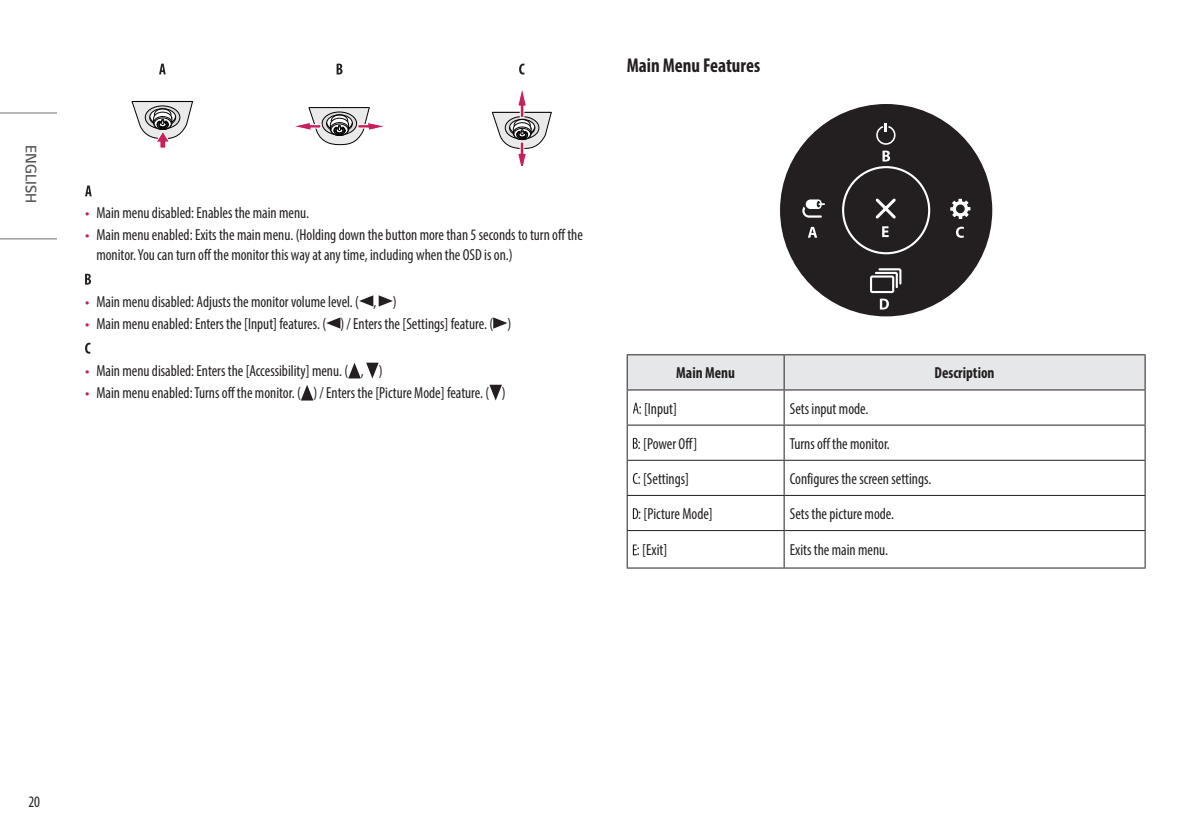
<style>
.page{position:relative;width:1191px;height:840px;background:#fff}
.page>*{position:absolute;margin:0;border:0;box-sizing:border-box;transform-origin:0 0}
.Title3{font:700 condensed 20px "Myriad Pro";color:#231f20;scale:.95 1}
.Body{font:condensed 16px/19.2px "Myriad Pro";color:#231f20;scale:.95 1}
.Body_Bold_Center{font:700 condensed 16px "Myriad Pro";color:#231f20;scale:.95 1}
.t1{font:300 16px "LG Smart";color:#57585a;scale:.95 1}
.s1{font-family:"LG Smart";font-stretch:normal;color:#c8205d}
</style>
<div class="page">
<hr style="left:0;top:112px;width:57px;height:1px;background:#6c6d70">
<hr style="left:0;top:238px;width:57px;height:1px;background:#6c6d70">
<svg style="left:159px;top:64px;width:7px;height:10px"></svg>
<svg style="left:336px;top:64px;width:6px;height:10px"></svg>
<svg style="left:519px;top:63px;width:5px;height:11px"></svg>
<svg style="left:131px;top:101px;width:62px;height:48px"></svg>
<svg style="left:295px;top:107px;width:89px;height:38px"></svg>
<svg style="left:491px;top:90px;width:61px;height:75px"></svg>
<svg style="left:85px;top:185px;width:7px;height:11px"></svg>
<svg style="left:85px;top:273px;width:6px;height:11px"></svg>
<svg style="left:359px;top:295px;width:14px;height:11px"></svg>
<svg style="left:379px;top:295px;width:14px;height:11px"></svg>
<svg style="left:326px;top:317px;width:14px;height:11px"></svg>
<svg style="left:493px;top:317px;width:14px;height:11px"></svg>
<svg style="left:85px;top:342px;width:6px;height:11px"></svg>
<svg style="left:348px;top:362px;width:31px;height:16px"></svg>
<svg style="left:301px;top:385px;width:12px;height:15px"></svg>
<svg style="left:489px;top:384px;width:13px;height:16px"></svg>
<div style="left:779px;top:103px;width:214px;height:214px;background:#231f20;border-radius:50%"></div>
<div style="left:842px;top:166px;width:88px;height:88px;border:2px solid #fff;border-radius:50%"></div>
<svg style="left:876px;top:125px;width:19px;height:20px"></svg>
<div style="left:877px;top:127px;width:17px;height:16px;background:#231f20;border-radius:50%"></div>
<svg style="left:878px;top:123px;width:15px;height:9px"></svg>
<svg style="left:802px;top:199px;width:23px;height:18px"></svg>
<svg style="left:950px;top:198px;width:20px;height:21px"></svg>
<svg style="left:882px;top:150px;width:8px;height:11px"></svg>
<svg style="left:808px;top:227px;width:9px;height:10px"></svg>
<svg style="left:956px;top:226px;width:8px;height:12px"></svg>
<svg style="left:870px;top:268px;width:32px;height:41px"></svg>
<svg style="left:875px;top:198px;width:21px;height:39px"></svg>
<div style="left:627px;top:355px;width:517px;height:34px;background:#e6e7e9"></div>
<hr style="left:626px;top:354px;width:158px;height:1px;background:#231f20">
<hr style="left:626px;top:355px;width:1px;height:34px;background:#231f20">
<hr style="left:784px;top:354px;width:361px;height:1px;background:#231f20">
<hr style="left:783px;top:355px;width:1px;height:34px;background:#231f20">
<hr style="left:1144px;top:355px;width:1px;height:34px;background:#231f20">
<hr style="left:626px;top:389px;width:158px;height:1px;background:#231f20">
<hr style="left:626px;top:390px;width:1px;height:34px;background:#231f20">
<hr style="left:784px;top:389px;width:361px;height:1px;background:#231f20">
<hr style="left:783px;top:390px;width:1px;height:34px;background:#231f20">
<hr style="left:1144px;top:390px;width:1px;height:34px;background:#231f20">
<hr style="left:626px;top:424px;width:158px;height:1px;background:#231f20">
<hr style="left:626px;top:425px;width:1px;height:34px;background:#231f20">
<hr style="left:784px;top:424px;width:361px;height:1px;background:#231f20">
<hr style="left:783px;top:425px;width:1px;height:34px;background:#231f20">
<hr style="left:1144px;top:425px;width:1px;height:34px;background:#231f20">
<hr style="left:626px;top:459px;width:158px;height:1px;background:#231f20">
<hr style="left:626px;top:460px;width:1px;height:34px;background:#231f20">
<hr style="left:784px;top:459px;width:361px;height:1px;background:#231f20">
<hr style="left:783px;top:460px;width:1px;height:34px;background:#231f20">
<hr style="left:1144px;top:460px;width:1px;height:34px;background:#231f20">
<hr style="left:626px;top:494px;width:158px;height:1px;background:#231f20">
<hr style="left:626px;top:495px;width:1px;height:34px;background:#231f20">
<hr style="left:784px;top:494px;width:361px;height:1px;background:#231f20">
<hr style="left:783px;top:495px;width:1px;height:34px;background:#231f20">
<hr style="left:1144px;top:495px;width:1px;height:34px;background:#231f20">
<hr style="left:626px;top:529px;width:158px;height:1px;background:#231f20">
<hr style="left:626px;top:530px;width:1px;height:37px;background:#231f20">
<hr style="left:784px;top:529px;width:361px;height:1px;background:#231f20">
<hr style="left:783px;top:530px;width:1px;height:37px;background:#231f20">
<hr style="left:1144px;top:530px;width:1px;height:37px;background:#231f20">
<hr style="left:626px;top:567px;width:158px;height:1px;background:#231f20">
<hr style="left:784px;top:567px;width:361px;height:1px;background:#231f20">
<svg style="left:633px;top:402px;width:6px;height:11px"></svg>
<svg style="left:633px;top:437px;width:5px;height:11px"></svg>
<svg style="left:633px;top:473px;width:5px;height:10px"></svg>
<svg style="left:633px;top:508px;width:5px;height:10px"></svg>
<svg style="left:633px;top:544px;width:4px;height:11px"></svg>
<p class="t1" style="left:42px;top:145px;width:62px;rotate:90deg">ENGLISH</p>
<p class="Title3" style="left:626px;top:53px;width:142px">Main Menu Features</p>
<p class="Body" style="left:85px;top:203px;width:237px"><span class="s1">•</span> Main menu disabled: Enables the main menu.</p>
<p class="Body" style="left:96px;top:225px;width:513px;text-indent:-11px"><span class="s1">•</span> Main menu enabled: Exits the main menu. (Holding down the button more than 5 seconds to turn off the monitor. You can turn off the monitor this way at any time, including when the OSD is on.)</p>
<p class="Body" style="left:85px;top:291px;width:329px"><span class="s1">•</span> Main menu disabled: Adjusts the monitor volume level. ( , )</p>
<p class="Body" style="left:85px;top:313px;width:450px"><span class="s1">•</span> Main menu enabled: Enters the [Input] features. ( ) / Enters the [Settings] feature. ( )</p>
<p class="Body" style="left:85px;top:360px;width:315px"><span class="s1">•</span> Main menu disabled: Enters the [Accessibility] menu. ( , )</p>
<p class="Body" style="left:85px;top:382px;width:444px"><span class="s1">•</span> Main menu enabled: Turns off the monitor. ( ) / Enters the [Picture Mode] feature. ( )</p>
<p class="Body_Bold_Center" style="left:676px;top:363px;width:63px">Main Menu</p>
<p class="Body_Bold_Center" style="left:934px;top:363px;width:65px">Description</p>
<p class="Body" style="left:639px;top:398px;width:42px">: [Input]</p>
<p class="Body" style="left:790px;top:398px;width:84px">Sets input mode.</p>
<p class="Body" style="left:638px;top:433px;width:64px">: [Power Off]</p>
<p class="Body" style="left:790px;top:433px;width:107px">Turns off the monitor.</p>
<p class="Body" style="left:638px;top:468px;width:56px">: [Settings]</p>
<p class="Body" style="left:790px;top:468px;width:150px">Configures the screen settings.</p>
<p class="Body" style="left:638px;top:503px;width:80px">: [Picture Mode]</p>
<p class="Body" style="left:790px;top:503px;width:111px">Sets the picture mode.</p>
<p class="Body" style="left:637px;top:540px;width:33px">: [Exit]</p>
<p class="Body" style="left:790px;top:540px;width:105px">Exits the main menu.</p>
<p class="Body" style="left:28px;top:791px;width:14px">20</p>
</div>
